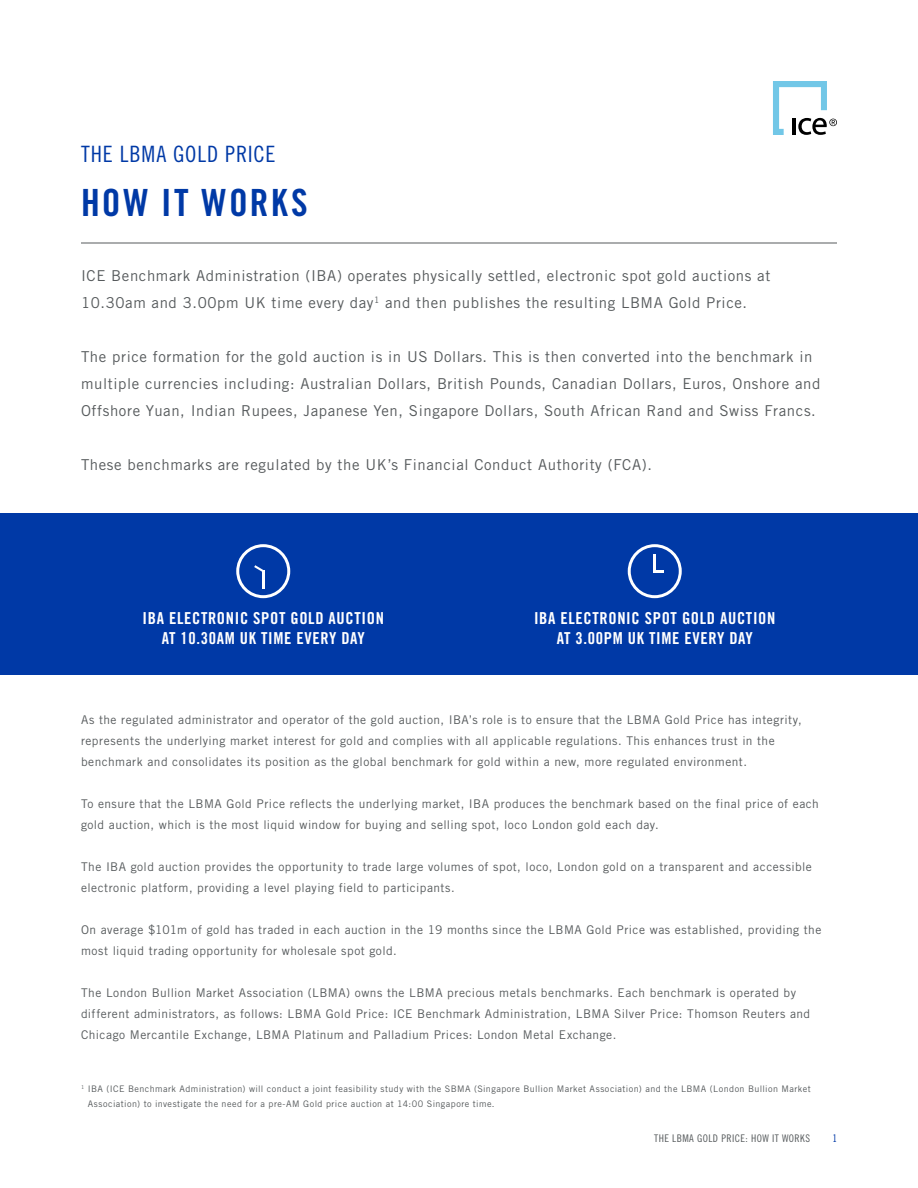
<style>
.page{position:relative;width:918px;height:1188px;background:#fff}
.page>*{position:absolute;margin:0;border:0;box-sizing:border-box;transform-origin:0 0}
.t1{font:37.5px "Trade Gothic LT Std Bd Cn 20";letter-spacing:.07em;color:#0039a6}
.Feature{font:22.5px "Trade Gothic LT Std Cn 18";letter-spacing:.04em;color:#0039a6}
.t2{font:16.5px "Trade Gothic LT Std Bd Cn 20";letter-spacing:.04em;color:#fff}
.t3{font:15px/27px "Trade Gothic LT Std";letter-spacing:.04em;color:#565a5c}
.Legal{font:12px/21px "Trade Gothic LT Std";letter-spacing:.04em;color:#565a5c}
.t4{font:10.5px "Trade Gothic LT Std Cn 18";letter-spacing:.04em;color:#565a5c}
.t5{font:10.5px "Trade Gothic LT Std Cn 18";color:#0039a6}
.Legal-2{font:9px/15px "Trade Gothic LT Std";letter-spacing:.05em;color:#565a5c}
</style>
<div class="page">
<svg style="left:773px;top:81px;width:64px;height:54px"></svg>
<div style="left:0;top:513px;width:918px;height:162px;background:#0039a6"></div>
<svg style="left:236px;top:544px;width:54px;height:54px"></svg>
<svg style="left:628px;top:544px;width:54px;height:54px"></svg>
<hr style="left:81px;top:243px;width:756px;height:1px;background:#565a5c">
<p class="Feature" style="left:81px;top:141px;width:196px">THE LBMA GOLD PRICE</p>
<p class="t1" style="left:81px;top:180px;width:228px">HOW IT WORKS</p>
<p class="t3" style="left:81px;top:262px;width:691px">ICE Benchmark Administration (IBA) operates physically settled, electronic spot gold auctions at<br>10.30am and 3.00pm UK time every day<sup>1</sup> and then publishes the resulting LBMA Gold Price.</p>
<p class="t3" style="left:81px;top:343px;width:741px">The price formation for the gold auction is in US Dollars. This is then converted into the benchmark in multiple currencies including: Australian Dollars, British Pounds, Canadian Dollars, Euros, Onshore and<br>Offshore Yuan, Indian Rupees, Japanese Yen, Singapore Dollars, South African Rand and Swiss Francs.</p>
<p class="t3" style="left:81px;top:451px;width:572px">These benchmarks are regulated by the UK’s Financial Conduct Authority (FCA).</p>
<p class="t2" style="left:143px;top:608px;width:243px">IBA ELECTRONIC SPOT GOLD AUCTION</p>
<p class="t2" style="left:162px;top:628px;width:204px">AT 10.30AM UK TIME EVERY DAY</p>
<p class="t2" style="left:534px;top:608px;width:243px">IBA ELECTRONIC SPOT GOLD AUCTION</p>
<p class="t2" style="left:557px;top:628px;width:197px">AT 3.00PM UK TIME EVERY DAY</p>
<p class="Legal" style="left:81px;top:709px;width:722px">As the regulated administrator and operator of the gold auction, IBA’s role is to ensure that the LBMA Gold Price has integrity, represents the underlying market interest for gold and complies with all applicable regulations. This enhances trust in the benchmark and consolidates its position as the global benchmark for gold within a new, more regulated environment.</p>
<p class="Legal" style="left:81px;top:793px;width:739px">To ensure that the LBMA Gold Price reflects the underlying market, IBA produces the benchmark based on the final price of each gold auction, which is the most liquid window for buying and selling spot, loco London gold each day.</p>
<p class="Legal" style="left:81px;top:856px;width:732px">The IBA gold auction provides the opportunity to trade large volumes of spot, loco, London gold on a transparent and accessible electronic platform, providing a level playing field to participants.</p>
<p class="Legal" style="left:81px;top:919px;width:742px">On average $101m of gold has traded in each auction in the 19 months since the LBMA Gold Price was established, providing the most liquid trading opportunity for wholesale spot gold.</p>
<p class="Legal" style="left:81px;top:982px;width:731px">The London Bullion Market Association (LBMA) owns the LBMA precious metals benchmarks. Each benchmark is operated by different administrators, as follows: LBMA Gold Price: ICE Benchmark Administration, LBMA Silver Price: Thomson Reuters and<br>Chicago Mercantile Exchange, LBMA Platinum and Palladium Prices: London Metal Exchange.</p>
<p class="Legal-2" style="left:88px;top:1081px;width:725px;text-indent:-7px"><sup>1</sup> IBA (ICE Benchmark Administration) will conduct a joint feasibility study with the SBMA (Singapore Bullion Market Association) and the LBMA (London Bullion Market<br>Association) to investigate the need for a pre-AM Gold price auction at 14:00 Singapore time.</p>
<p class="t4" style="left:654px;top:1132px;width:157px">THE LBMA GOLD PRICE: HOW IT WORKS</p>
<p class="t5" style="left:832px;top:1132px;width:6px">1</p>
</div>
